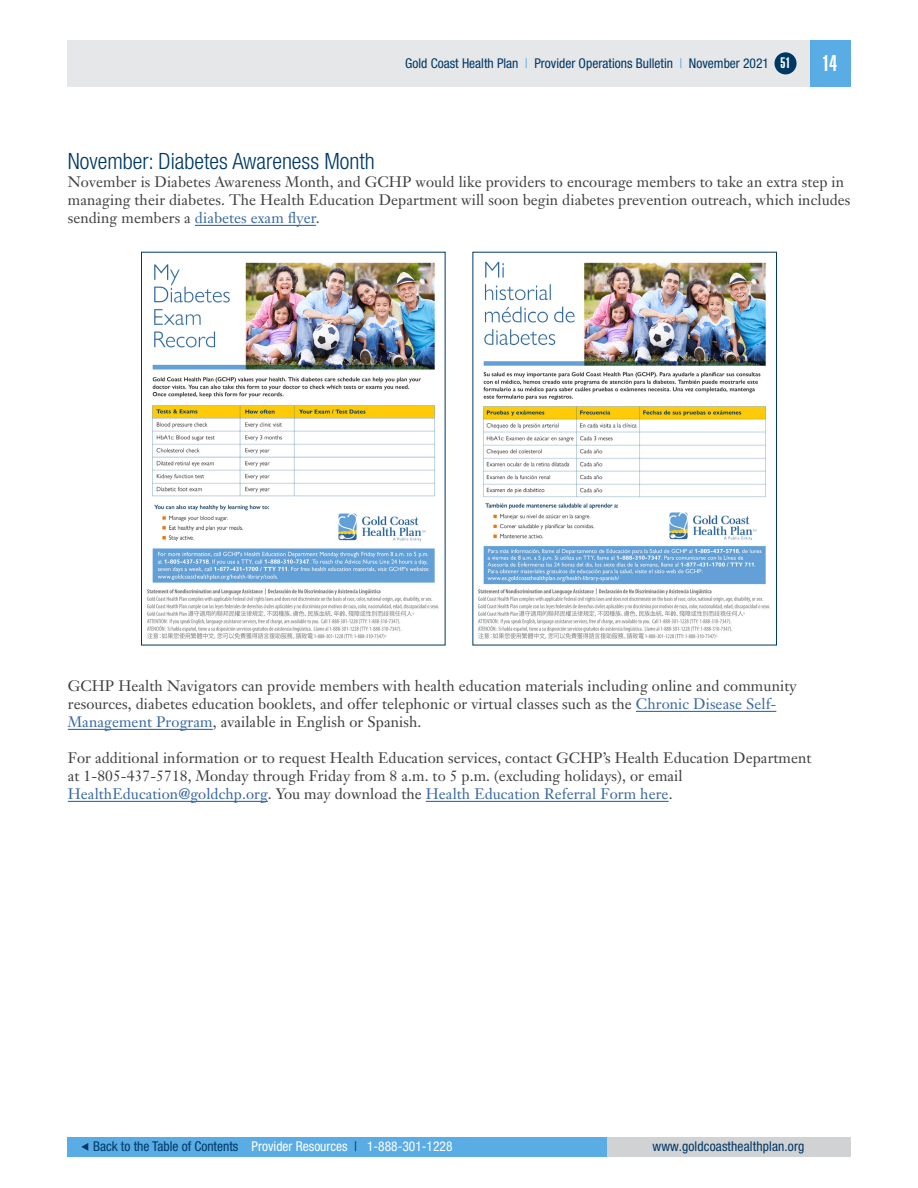
<style>
.page{position:relative;width:918px;height:1188px;background:#fff}
.page>*{position:absolute;margin:0;border:0;box-sizing:border-box;transform-origin:0 0}
.t1{font:300 condensed 22.5px "Helvetica Neue";color:#003864}
.t2{font:22.35px "Helvetica LT Std Ultra Comp";color:#fff}
.t3{font:15px/18px "Janson Text";letter-spacing:.005em;color:#3e3e3f}
.t4{font:condensed 13.5px "Helvetica Neue";color:#003864}
.t5{font:condensed 13.5px "Helvetica Neue";color:#fff}
.s1{color:#5aace5}
.s2{font-family:"Helvetica LT Std Ultra Comp";font-stretch:normal;font-size:15px;color:#fff}
.s3{color:#3667a4}
.s4{color:#003864}
</style>
<div class="page">
<div style="left:810px;top:40px;width:40px;height:47px;background:#5aace5"></div>
<div style="left:68px;top:40px;width:742px;height:47px;background:#e6e7e9"></div>
<div style="left:774px;top:52px;width:23px;height:22px;background:#003864;border-radius:50%"></div>
<div style="left:607px;top:1137px;width:244px;height:20px;background:#d1d2d4"></div>
<div style="left:68px;top:1137px;width:539px;height:20px;background:#5aace5"></div>
<svg style="left:81px;top:1143px;width:7px;height:8px"></svg>
<hr style="left:195px;top:225px;width:121px;height:1px;background:#175d9e">
<hr style="left:636px;top:711px;width:140px;height:1px;background:#175d9e">
<hr style="left:68px;top:729px;width:145px;height:1px;background:#175d9e">
<hr style="left:68px;top:801px;width:200px;height:1px;background:#175d9e">
<hr style="left:426px;top:801px;width:243px;height:1px;background:#175d9e">
<img style="left:147px;top:262px;width:292px;height:377px">
<img style="left:478px;top:261px;width:292px;height:378px">
<p class="t4" style="left:405px;top:55px;width:387px">Gold Coast Health Plan <span class="s1">|</span> Provider Operations Bulletin <span class="s1">|</span> November 2021 <span class="s2">51</span></p>
<h2 class="t2" style="left:822px;top:51px;width:16px">14</h2>
<h1 class="t1" style="left:68px;top:148px;width:309px">November: Diabetes Awareness Month</h1>
<p class="t3" style="left:68px;top:173px;width:784px">November is Diabetes Awareness Month, and GCHP would like providers to encourage members to take an extra step in managing their diabetes. The Health Education Department will soon begin diabetes prevention outreach, which includes sending members a <span class="s3">diabetes exam flyer</span>.</p>
<p class="t3" style="left:68px;top:677px;width:730px">GCHP Health Navigators can provide members with health education materials including online and community resources, diabetes education booklets, and offer telephonic or virtual classes such as the <span class="s3">Chronic Disease Self-<br>Management Program</span>, available in English or Spanish.</p>
<p class="t3" style="left:68px;top:749px;width:745px">For additional information or to request Health Education services, contact GCHP’s Health Education Department at 1-805-437-5718, Monday through Friday from 8 a.m. to 5 p.m. (excluding holidays), or email<br><span class="s3">HealthEducation@goldchp.org</span>. You may download the <span class="s3">Health Education Referral Form here</span>.</p>
<p class="t5" style="left:93px;top:1139px;width:361px"><span class="s4">Back to the Table of Contents</span> Provider Resources <span class="s4">|</span> 1-888-301-1228</p>
<p class="t4" style="left:653px;top:1139px;width:153px">www.goldcoasthealthplan.org</p>
</div>
